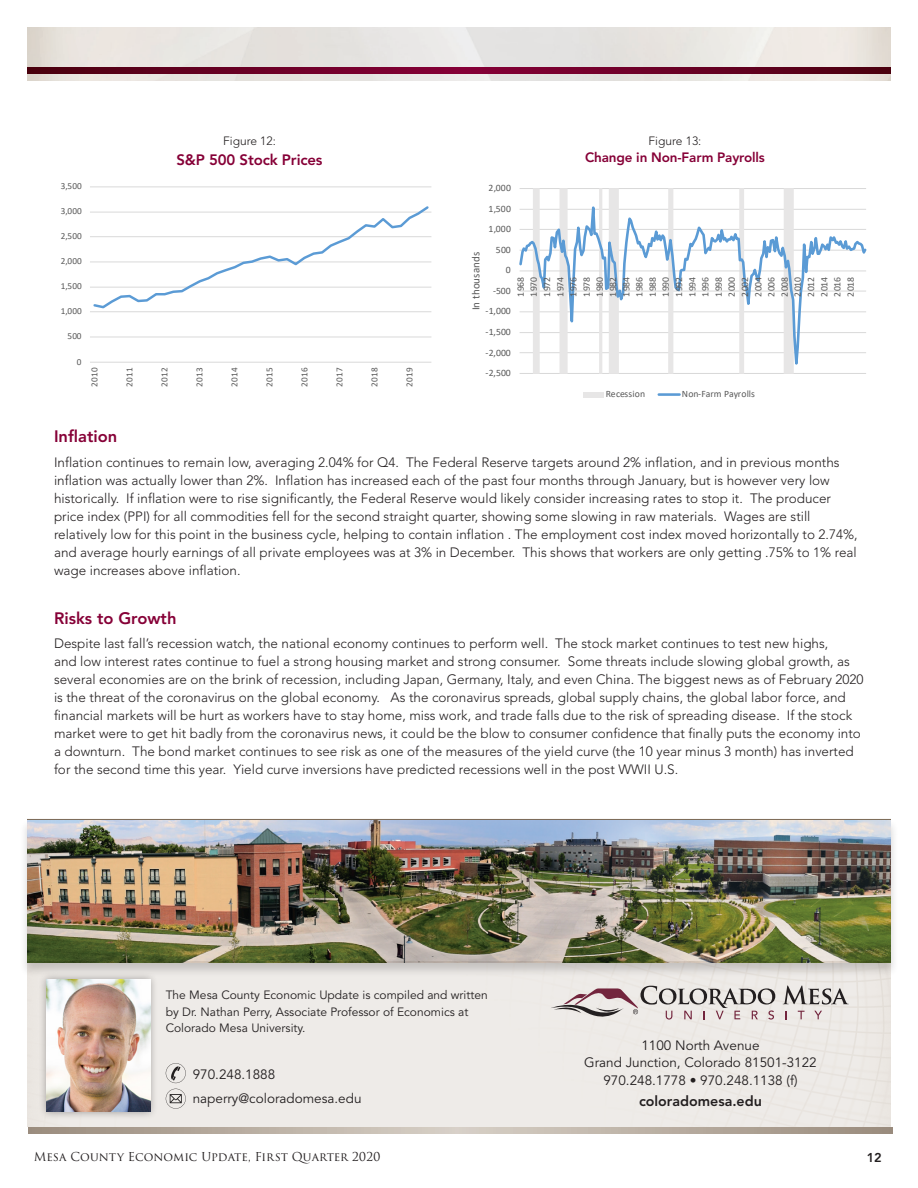
<style>
.page{position:relative;width:918px;height:1188px;background:#fff}
.page>*{position:absolute;margin:0;border:0;box-sizing:border-box;transform-origin:0 0}
.t1{font:800 16.5px "Avenir";color:#860037}
.t2{font:800 15px "Avenir";letter-spacing:-.01em;color:#860037}
.t3{font:800 14.25px "Avenir";color:#231f20}
.t4{font:300 13.5px/18px "Avenir";color:#231f20}
.t5{font:13.5px "Avenir";color:#231f20}
.t6{font:800 13.5px "Avenir";letter-spacing:-.01em;color:#860037}
.t7{font:800 12.75px "Avenir";color:#231f20}
.t8{font:12px/16.5px "Avenir";color:#231f20}
.t9{font:12px "Trajan Pro 3";color:#231f20}
.t10{font:300 12px "Avenir";color:#231f20}
.t11{font:11.1px "Calibri";letter-spacing:.005em;color:#595959}
.t12{font:9.75px/13.2px "Calibri";letter-spacing:.025em;color:#595959;text-align:justify}
.t13{font:9.75px "Calibri";letter-spacing:.005em;color:#595959}
.t14{font:9.3px "Calibri";letter-spacing:.025em;color:#595959}
</style>
<div class="page">
<img style="left:27px;top:27px;width:864px;height:54px">
<svg style="left:27px;top:68px;width:864px;height:6px"></svg>
<svg style="left:28px;top:1128px;width:864px;height:6px"></svg>
<div style="left:27px;top:978px;width:864px;height:149px;background:#eeebe8"></div>
<svg style="left:798px;top:1011px;width:7px;height:8px"></svg>
<svg style="left:814px;top:1011px;width:8px;height:8px"></svg>
<svg style="left:783px;top:986px;width:66px;height:19px"></svg>
<svg style="left:551px;top:986px;width:224px;height:38px"></svg>
<svg style="left:166px;top:1063px;width:20px;height:20px"></svg>
<svg style="left:166px;top:1089px;width:20px;height:20px"></svg>
<div style="left:38px;top:971px;width:121px;height:149px;background:#231f20;opacity:.4"></div>
<img style="left:46px;top:980px;width:104px;height:131px">
<div style="left:19px;top:818px;width:880px;height:160px;background:#231f20;opacity:.2"></div>
<img style="left:27px;top:820px;width:864px;height:143px">
<hr style="left:27px;top:819px;width:864px;height:1px;background:#7c6954">
<svg style="left:519px;top:188px;width:347px;height:186px"></svg>
<div style="left:583px;top:392px;width:21px;height:5px;background:#e7e6e6"></div>
<hr style="left:659px;top:393px;width:21px;height:3px;background:#5b9bd5">
<hr style="left:90px;top:337px;width:341px;height:1px;background:#d9d9d9">
<hr style="left:90px;top:311px;width:341px;height:1px;background:#d9d9d9">
<hr style="left:90px;top:287px;width:341px;height:1px;background:#d9d9d9">
<hr style="left:90px;top:262px;width:341px;height:1px;background:#d9d9d9">
<hr style="left:90px;top:236px;width:341px;height:1px;background:#d9d9d9">
<hr style="left:90px;top:212px;width:341px;height:1px;background:#d9d9d9">
<hr style="left:90px;top:187px;width:341px;height:1px;background:#d9d9d9">
<hr style="left:90px;top:362px;width:341px;height:1px;background:#d9d9d9">
<svg style="left:92px;top:206px;width:339px;height:103px"></svg>
<p class="t14" style="left:61px;top:180px;width:23px">3,500</p>
<p class="t14" style="left:61px;top:205px;width:23px">3,000</p>
<p class="t14" style="left:61px;top:230px;width:23px">2,500</p>
<p class="t14" style="left:61px;top:255px;width:23px">2,000</p>
<p class="t14" style="left:61px;top:280px;width:23px">1,500</p>
<p class="t14" style="left:61px;top:305px;width:23px">1,000</p>
<p class="t14" style="left:68px;top:330px;width:15px">500</p>
<p class="t14" style="left:77px;top:355px;width:6px">0</p>
<p class="t10" style="left:223px;top:134px;width:54px">Figure 12:</p>
<p class="t2" style="left:176px;top:151px;width:148px">S&amp;P 500 Stock Prices</p>
<p class="t14" style="left:88px;top:387px;width:20px;rotate:-90deg">2010</p>
<p class="t14" style="left:123px;top:387px;width:20px;rotate:-90deg">2011</p>
<p class="t14" style="left:158px;top:387px;width:20px;rotate:-90deg">2012</p>
<p class="t14" style="left:193px;top:387px;width:20px;rotate:-90deg">2013</p>
<p class="t14" style="left:228px;top:387px;width:20px;rotate:-90deg">2014</p>
<p class="t14" style="left:263px;top:387px;width:20px;rotate:-90deg">2015</p>
<p class="t14" style="left:298px;top:387px;width:20px;rotate:-90deg">2016</p>
<p class="t14" style="left:333px;top:387px;width:20px;rotate:-90deg">2017</p>
<p class="t14" style="left:368px;top:387px;width:20px;rotate:-90deg">2018</p>
<p class="t14" style="left:403px;top:387px;width:20px;rotate:-90deg">2019</p>
<p class="t12" style="left:489px;top:181px;width:24px">2,000</p>
<p class="t12" style="left:489px;top:201px;width:24px">1,500</p>
<p class="t12" style="left:489px;top:222px;width:24px">1,000</p>
<p class="t10" style="left:649px;top:134px;width:54px">Figure 13:</p>
<p class="t6" style="left:585px;top:149px;width:181px">Change in Non-Farm Payrolls</p>
<p class="t12" style="left:496px;top:243px;width:16px">500</p>
<p class="t11" style="left:468px;top:310px;width:60px;rotate:-90deg">In thousands</p>
<p class="t12" style="left:506px;top:263px;width:6px">0</p>
<p class="t12" style="left:514px;top:297px;width:21px;rotate:-90deg">1968<br>1970<br>1972<br>1974<br>1976<br>1978<br>1980<br>1982<br>1984<br>1986<br>1988<br>1990<br>1992<br>1994<br>1996<br>1998<br>2000<br>2002<br>2004<br>2006<br>2008<br>2010<br>2012<br>2014<br>2016<br>2018</p>
<p class="t12" style="left:493px;top:284px;width:19px">-500</p>
<p class="t12" style="left:486px;top:304px;width:27px">-1,000</p>
<p class="t12" style="left:486px;top:325px;width:27px">-1,500</p>
<p class="t12" style="left:486px;top:345px;width:27px">-2,000</p>
<p class="t12" style="left:486px;top:366px;width:27px">-2,500</p>
<p class="t12" style="left:606px;top:387px;width:41px">Recession</p>
<p class="t13" style="left:682px;top:387px;width:75px">Non-Farm Payrolls</p>
<p class="t1" style="left:54px;top:427px;width:65px">Inflation</p>
<p class="t4" style="left:54px;top:453px;width:805px">Inflation continues to remain low, averaging 2.04% for Q4. The Federal Reserve targets around 2% inflation, and in previous months inflation was actually lower than 2%. Inflation has increased each of the past four months through January, but is however very low historically. If inflation were to rise significantly, the Federal Reserve would likely consider increasing rates to stop it. The producer price index (PPI) for all commodities fell for the second straight quarter, showing some slowing in raw materials. Wages are still relatively low for this point in the business cycle, helping to contain inflation . The employment cost index moved horizontally to 2.74%, and average hourly earnings of all private employees was at 3% in December. This shows that workers are only getting .75% to 1% real wage increases above inflation.</p>
<p class="t1" style="left:54px;top:608px;width:124px">Risks to Growth</p>
<p class="t4" style="left:54px;top:634px;width:811px">Despite last fall’s recession watch, the national economy continues to perform well. The stock market continues to test new highs,<br>and low interest rates continue to fuel a strong housing market and strong consumer. Some threats include slowing global growth, as several economies are on the brink of recession, including Japan, Germany, Italy, and even China. The biggest news as of February 2020 is the threat of the coronavirus on the global economy. As the coronavirus spreads, global supply chains, the global labor force, and financial markets will be hurt as workers have to stay home, miss work, and trade falls due to the risk of spreading disease. If the stock market were to get hit badly from the coronavirus news, it could be the blow to consumer confidence that finally puts the economy into a downturn. The bond market continues to see risk as one of the measures of the yield curve (the 10 year minus 3 month) has inverted for the second time this year. Yield curve inversions have predicted recessions well in the post WWII U.S.</p>
<p class="t8" style="left:166px;top:987px;width:324px">The Mesa County Economic Update is compiled and written by Dr. Nathan Perry, Associate Professor of Economics at<br>Colorado Mesa University.</p>
<p class="t5" style="left:193px;top:1067px;width:84px">970.248.1888</p>
<p class="t5" style="left:193px;top:1091px;width:170px">naperry@coloradomesa.edu</p>
<p class="t5" style="left:641px;top:1038px;width:120px">1100 North Avenue</p>
<p class="t5" style="left:584px;top:1054px;width:234px">Grand Junction, Colorado 81501-3122</p>
<p class="t5" style="left:603px;top:1072px;width:196px">970.248.1778 • 970.248.1138 (f)</p>
<p class="t3" style="left:639px;top:1092px;width:124px">coloradomesa.edu</p>
<p class="t9" style="left:34px;top:1148px;width:348px">Mesa County Economic Update, First Quarter 2020</p>
<p class="t7" style="left:867px;top:1150px;width:17px">12</p>
</div>
